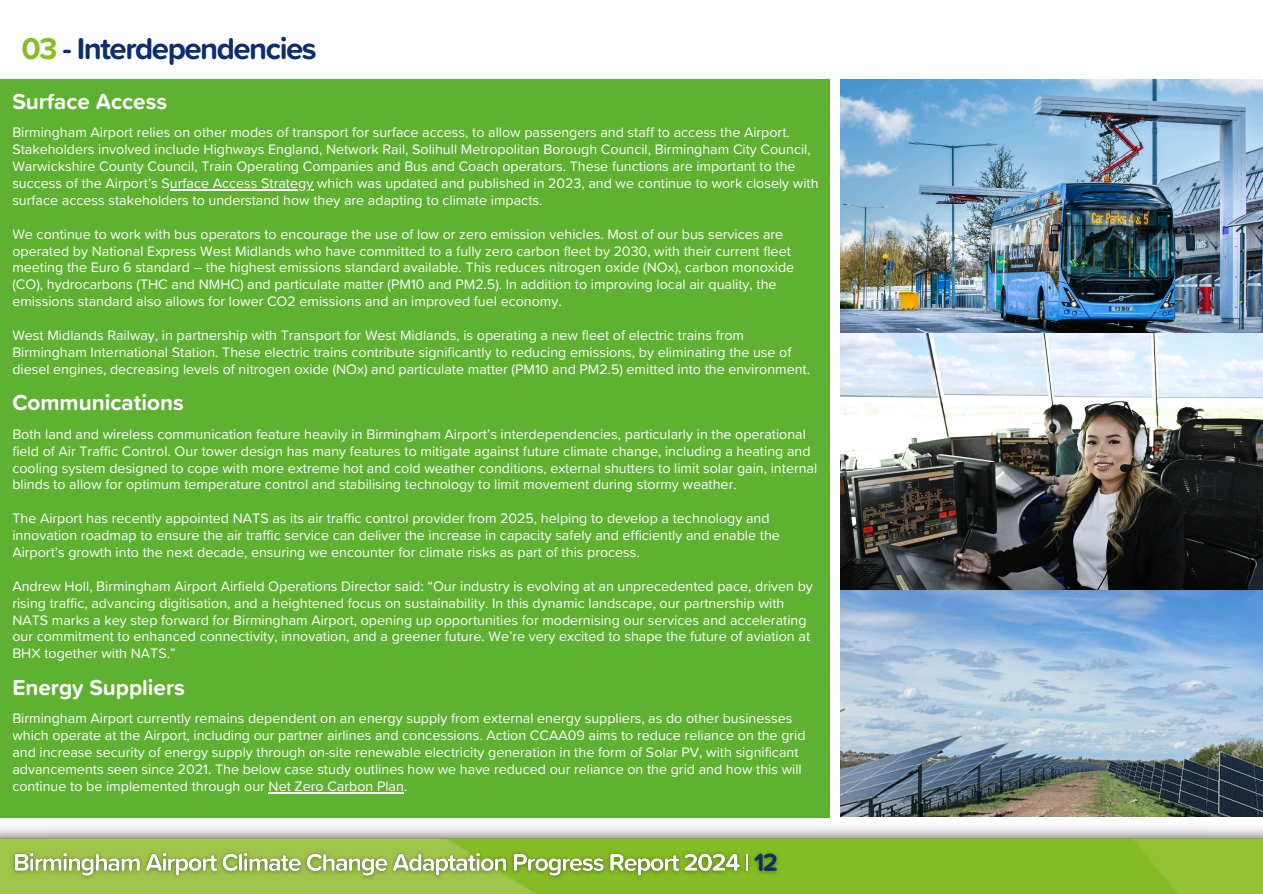
<style>
.page{position:relative;width:1263px;height:894px;background:#fff}
.page>*{position:absolute;margin:0;border:0;box-sizing:border-box;transform-origin:0 0}
.t1{font:700 31.2px "Proxima Soft";letter-spacing:-.045em;color:#0e2d6d}
.t2{font:700 22.5px "Proxima Soft";color:#fff}
.t3{font:14.25px/17px "Proxima Soft";color:#fff}
.s1{color:#87bc26}
</style>
<div class="page">
<img style="left:0;top:817px;width:1263px;height:76px">
<img style="left:6px;top:843px;width:782px;height:42px">
<div style="left:0;top:79px;width:829px;height:738px;background:#5fb131"></div>
<hr style="left:170px;top:189px;width:143px;height:1px;background:#fff">
<hr style="left:269px;top:792px;width:135px;height:1px;background:#fff">
<img style="left:840px;top:79px;width:423px;height:494px">
<img style="left:840px;top:573px;width:423px;height:243px">
<h1 class="t1" style="left:22px;top:34px;width:297px"><span class="s1">03</span> - Interdependencies</h1>
<h3 class="t2" style="left:12px;top:91px;width:156px">Surface Access</h3>
<p class="t3" style="left:12px;top:125px;width:808px">Birmingham Airport relies on other modes of transport for surface access, to allow passengers and staff to access the Airport.<br>Stakeholders involved include Highways England, Network Rail, Solihull Metropolitan Borough Council, Birmingham City Council, Warwickshire County Council, Train Operating Companies and Bus and Coach operators. These functions are important to the success of the Airport’s Surface Access Strategy which was updated and published in 2023, and we continue to work closely with</p>
<p class="t3" style="left:12px;top:192px;width:532px">surface access stakeholders to understand how they are adapting to climate impacts.</p>
<p class="t3" style="left:12px;top:226px;width:783px">We continue to work with bus operators to encourage the use of low or zero emission vehicles. Most of our bus services are operated by National Express West Midlands who have committed to a fully zero carbon fleet by 2030, with their current fleet meeting the Euro 6 standard – the highest emissions standard available. This reduces nitrogen oxide (NOx), carbon monoxide (CO), hydrocarbons (THC and NMHC) and particulate matter (PM10 and PM2.5). In addition to improving local air quality, the</p>
<p class="t3" style="left:12px;top:293px;width:551px">emissions standard also allows for lower CO2 emissions and an improved fuel economy.</p>
<p class="t3" style="left:12px;top:327px;width:799px">West Midlands Railway, in partnership with Transport for West Midlands, is operating a new fleet of electric trains from<br>Birmingham International Station. These electric trains contribute significantly to reducing emissions, by eliminating the use of diesel engines, decreasing levels of nitrogen oxide (NOx) and particulate matter (PM10 and PM2.5) emitted into the environment.</p>
<p class="t2" style="left:12px;top:392px;width:173px">Communications</p>
<h3 class="t3" style="left:12px;top:426px;width:806px">Both land and wireless communication feature heavily in Birmingham Airport’s interdependencies, particularly in the operational field of Air Traffic Control. Our tower design has many features to mitigate against future climate change, including a heating and cooling system designed to cope with more extreme hot and cold weather conditions, external shutters to limit solar gain, internal blinds to allow for optimum temperature control and stabilising technology to limit movement during stormy weather.</h3>
<p class="t3" style="left:12px;top:510px;width:769px">The Airport has recently appointed NATS as its air traffic control provider from 2025, helping to develop a technology and innovation roadmap to ensure the air traffic service can deliver the increase in capacity safely and efficiently and enable the<br>Airport’s growth into the next decade, ensuring we encounter for climate risks as part of this process.</p>
<p class="t3" style="left:12px;top:578px;width:802px">Andrew Holl, Birmingham Airport Airfield Operations Director said: “Our industry is evolving at an unprecedented pace, driven by rising traffic, advancing digitisation, and a heightened focus on sustainability. In this dynamic landscape, our partnership with NATS marks a key step forward for Birmingham Airport, opening up opportunities for modernising our services and accelerating our commitment to enhanced connectivity, innovation, and a greener future. We’re very excited to shape the future of aviation at BHX together with NATS.”</p>
<p class="t2" style="left:12px;top:676px;width:174px">Energy Suppliers</p>
<h3 class="t3" style="left:12px;top:710px;width:795px">Birmingham Airport currently remains dependent on an energy supply from external energy suppliers, as do other businesses which operate at the Airport, including our partner airlines and concessions. Action CCAA09 aims to reduce reliance on the grid and increase security of energy supply through on-site renewable electricity generation in the form of Solar PV, with significant advancements seen since 2021. The below case study outlines how we have reduced our reliance on the grid and how this will continue to be implemented through our Net Zero Carbon Plan.</h3>
</div>
